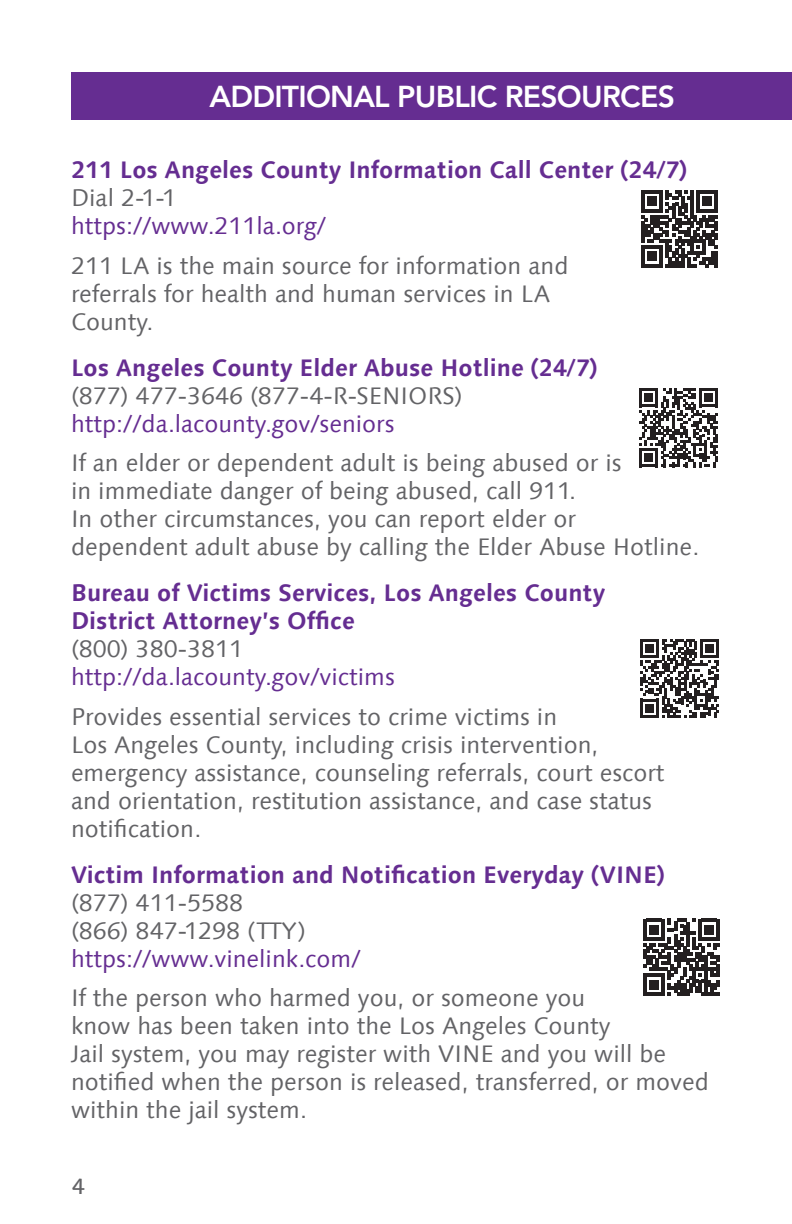
<style>
.page{position:relative;width:792px;height:1224px;background:#fff}
.page>*{position:absolute;margin:0;border:0;box-sizing:border-box;transform-origin:0 0}
.t1{font:800 30px "Avenir LT Std";letter-spacing:-.025em;color:#fff}
.Lato_White{font:24px/28px "Linotype Syntax Com";color:#636366}
.Lato_White-2{font:700 24px/28px "Linotype Syntax Com";color:#652d91}
.Lato_White-3{font:24px "Linotype Syntax Com";color:#652d91}
.t2{font:500 22px "Linotype Syntax Com";color:#636366}
</style>
<div class="page">
<div style="left:71px;top:72px;width:721px;height:48px;background:#652d91"></div>
<svg style="left:639px;top:388px;width:79px;height:79px"></svg>
<svg style="left:641px;top:191px;width:77px;height:76px"></svg>
<svg style="left:640px;top:639px;width:79px;height:79px"></svg>
<svg style="left:643px;top:919px;width:77px;height:76px"></svg>
<p class="t1" style="left:209px;top:78px;width:467px">ADDITIONAL PUBLIC RESOURCES</p>
<p class="Lato_White-2" style="left:71px;top:156px;width:618px">211 Los Angeles County Information Call Center (24/7)</p>
<p class="Lato_White" style="left:71px;top:184px;width:107px">Dial 2-1-1</p>
<p class="Lato_White-3" style="left:71px;top:211px;width:257px">https://www.211la.org/</p>
<p class="Lato_White" style="left:71px;top:251px;width:499px">211 LA is the main source for information and referrals for health and human services in LA<br>County.</p>
<p class="Lato_White-2" style="left:71px;top:353px;width:528px">Los Angeles County Elder Abuse Hotline (24/7)</p>
<p class="Lato_White" style="left:71px;top:381px;width:393px">(877) 477-3646 (877-4-R-SENIORS)</p>
<p class="Lato_White-3" style="left:71px;top:409px;width:325px">http://da.lacounty.gov/seniors</p>
<p class="Lato_White" style="left:71px;top:449px;width:630px">If an elder or dependent adult is being abused or is<br>in immediate danger of being abused, call 911.<br>In other circumstances, you can report elder or<br>dependent adult abuse by calling the Elder Abuse Hotline.</p>
<p class="Lato_White-2" style="left:71px;top:579px;width:536px">Bureau of Victims Services, Los Angeles County<br>District Attorney’s Office</p>
<p class="Lato_White" style="left:71px;top:635px;width:174px">(800) 380-3811</p>
<p class="Lato_White-3" style="left:71px;top:662px;width:325px">http://da.lacounty.gov/victims</p>
<p class="Lato_White" style="left:71px;top:702px;width:595px">Provides essential services to crime victims in<br>Los Angeles County, including crisis intervention, emergency assistance, counseling referrals, court escort and orientation, restitution assistance, and case status notification.</p>
<p class="Lato_White-2" style="left:71px;top:860px;width:596px">Victim Information and Notification Everyday (VINE)</p>
<p class="Lato_White" style="left:71px;top:888px;width:174px">(877) 411-5588</p>
<p class="Lato_White" style="left:71px;top:916px;width:237px">(866) 847-1298 (TTY)</p>
<p class="Lato_White-3" style="left:71px;top:944px;width:291px">https://www.vinelink.com/</p>
<p class="Lato_White" style="left:71px;top:984px;width:639px">If the person who harmed you, or someone you<br>know has been taken into the Los Angeles County<br>Jail system, you may register with VINE and you will be notified when the person is released, transferred, or moved within the jail system.</p>
<p class="t2" style="left:72px;top:1172px;width:14px">4</p>
</div>
